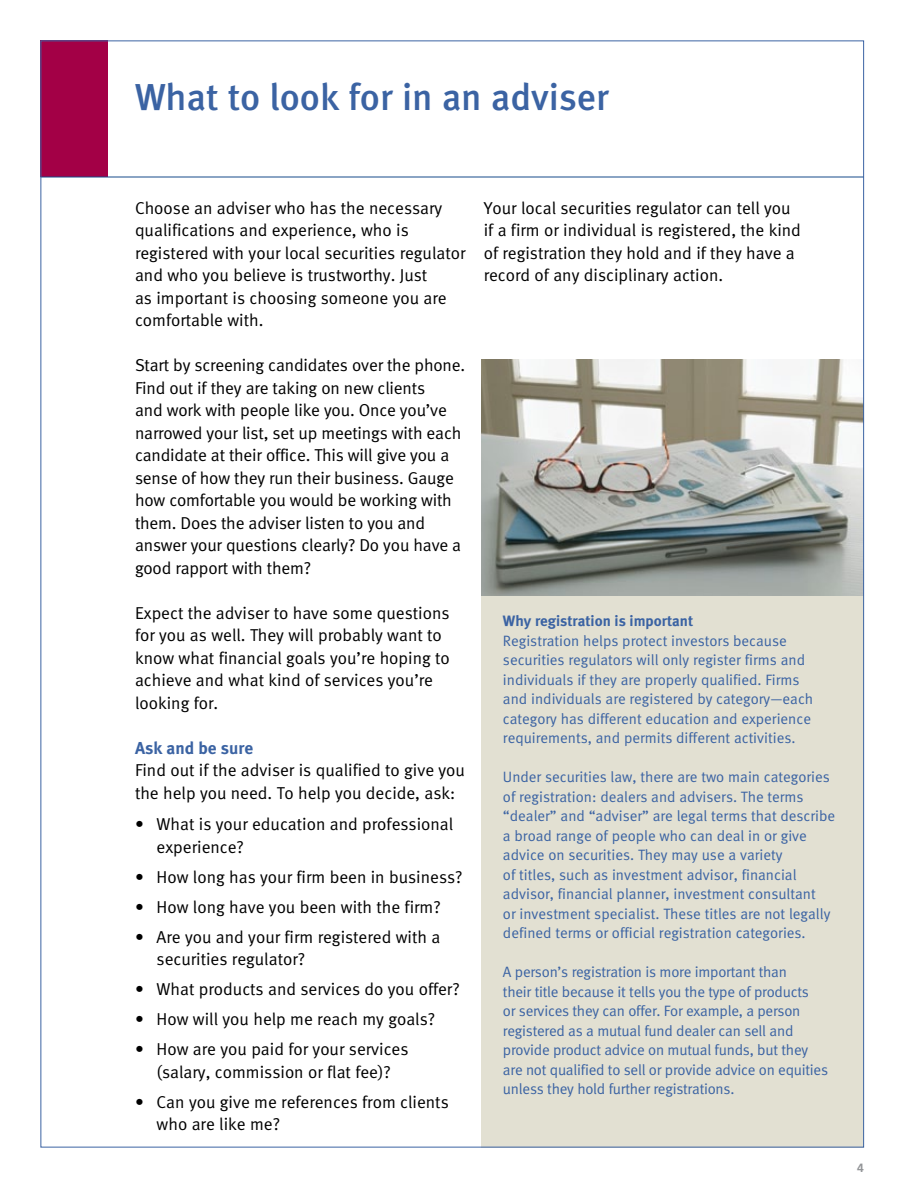
<style>
.page{position:relative;width:918px;height:1188px;background:#fff}
.page>*{position:absolute;margin:0;border:0;box-sizing:border-box;transform-origin:0 0}
.t1{font:37.5px "Meta Medium LF";color:#3b63a3}
.t2{font:17.25px/22.5px "Meta Normal LF";color:#000}
.t3{font:17.25px "Meta Bold LF";color:#3b63a3}
.t4{font:15px/19.5px "Meta Normal LF";color:#3b63a3}
.t5{font:15px "Meta Bold LF";color:#3b63a3}
.t6{font:700 12px "Frutiger LT Std";color:#939598}
</style>
<div class="page">
<div style="left:40px;top:40px;width:68px;height:137px;background:#a30046"></div>
<hr style="left:40px;top:177px;width:824px;height:1px;background:#174b8b">
<div style="left:481px;top:426px;width:383px;height:722px;background:#e2e0d2"></div>
<img style="left:481px;top:360px;width:381px;height:235px">
<p class="t1" style="left:135px;top:76px;width:475px">What to look for in an adviser</p>
<p class="t2" style="left:135px;top:196px;width:332px">Choose an adviser who has the necessary qualifications and experience, who is registered with your local securities regulator and who you believe is trustworthy. Just<br>as important is choosing someone you are comfortable with.</p>
<p class="t2" style="left:135px;top:354px;width:332px">Start by screening candidates over the phone.<br>Find out if they are taking on new clients<br>and work with people like you. Once you’ve narrowed your list, set up meetings with each candidate at their office. This will give you a sense of how they run their business. Gauge how comfortable you would be working with them. Does the adviser listen to you and answer your questions clearly? Do you have a good rapport with them?</p>
<p class="t2" style="left:135px;top:601px;width:316px">Expect the adviser to have some questions for you as well. They will probably want to know what financial goals you’re hoping to achieve and what kind of services you’re looking for.</p>
<p class="t3" style="left:135px;top:738px;width:120px">Ask and be sure</p>
<p class="t2" style="left:135px;top:759px;width:331px">Find out if the adviser is qualified to give you the help you need. To help you decide, ask:</p>
<p class="t2" style="left:157px;top:813px;width:298px;text-indent:-22px">• What is your education and professional experience?</p>
<p class="t2" style="left:135px;top:865px;width:329px">• How long has your firm been in business?</p>
<p class="t2" style="left:135px;top:895px;width:307px">• How long have you been with the firm?</p>
<p class="t2" style="left:157px;top:925px;width:285px;text-indent:-22px">• Are you and your firm registered with a securities regulator?</p>
<p class="t2" style="left:135px;top:978px;width:326px">• What products and services do you offer?</p>
<p class="t2" style="left:135px;top:1008px;width:302px">• How will you help me reach my goals?</p>
<p class="t2" style="left:135px;top:1038px;width:275px;text-align:center">• How are you paid for your services (salary, commission or flat fee)?</p>
<p class="t2" style="left:157px;top:1090px;width:294px;text-indent:-22px">• Can you give me references from clients who are like me?</p>
<p class="t2" style="left:484px;top:196px;width:319px">Your local securities regulator can tell you if a firm or individual is registered, the kind of registration they hold and if they have a record of any disciplinary action.</p>
<p class="t5" style="left:503px;top:612px;width:192px">Why registration is important</p>
<p class="t4" style="left:503px;top:631px;width:312px">Registration helps protect investors because securities regulators will only register firms and individuals if they are properly qualified. Firms and individuals are registered by category—each category has different education and experience requirements, and permits different activities.</p>
<p class="t4" style="left:503px;top:767px;width:334px">Under securities law, there are two main categories of registration: dealers and advisers. The terms “dealer” and “adviser” are legal terms that describe a broad range of people who can deal in or give advice on securities. They may use a variety<br>of titles, such as investment advisor, financial advisor, financial planner, investment consultant<br>or investment specialist. These titles are not legally defined terms or official registration categories.</p>
<p class="t4" style="left:503px;top:962px;width:327px">A person’s registration is more important than<br>their title because it tells you the type of products<br>or services they can offer. For example, a person registered as a mutual fund dealer can sell and provide product advice on mutual funds, but they are not qualified to sell or provide advice on equities unless they hold further registrations.</p>
<p class="t6" style="left:857px;top:1160px;width:8px">4</p>
</div>
